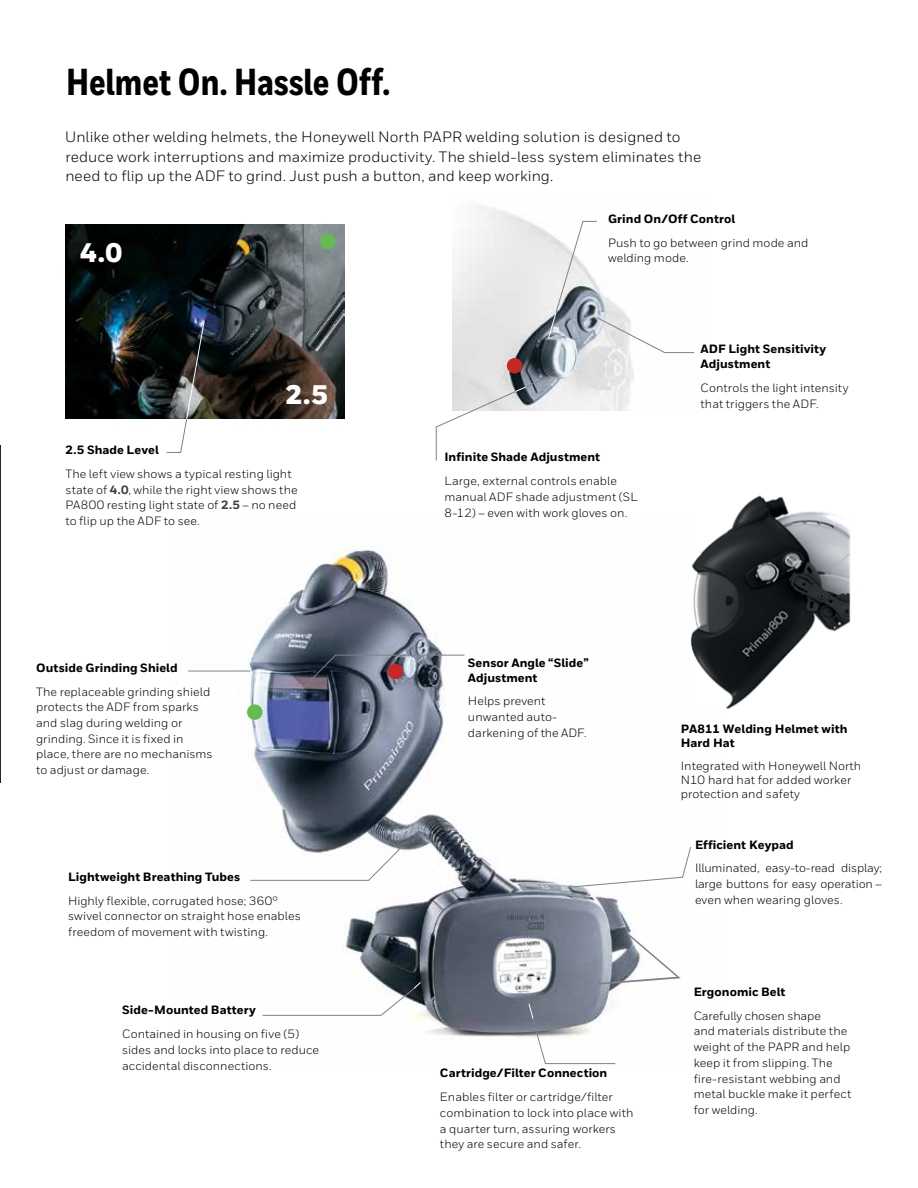
<style>
.page{position:relative;width:918px;height:1188px;background:#fff}
.page>*{position:absolute;margin:0;border:0;box-sizing:border-box;transform-origin:0 0}
.t1{font:800 37.5px "Honeywell Cond";color:#000}
.t2{font:900 26.85px "Honeywell Sans";color:#fff}
.t3{font:15px/19.5px "Honeywell Sans";letter-spacing:.005em;color:#000}
.t4{font:12px/15.8px "Honeywell Sans";letter-spacing:.005em;color:#000}
.t5{font:800 12px/14.4px "Honeywell Sans";letter-spacing:.005em;color:#000}
.s1{font-weight:800;color:#414042}
</style>
<div class="page">
<img style="left:188px;top:547px;width:436px;height:518px">
<img style="left:453px;top:205px;width:241px;height:206px">
<hr style="left:0;top:445px;width:1px;height:338px;background:#000">
<img style="left:65px;top:224px;width:280px;height:195px">
<svg style="left:166px;top:321px;width:39px;height:132px"></svg>
<hr style="left:188px;top:671px;width:62px;height:1px;background:#808285">
<svg style="left:250px;top:847px;width:152px;height:34px"></svg>
<svg style="left:302px;top:654px;width:163px;height:35px;background:#6e7681"></svg>
<svg style="left:262px;top:981px;width:160px;height:35px"></svg>
<svg style="left:528px;top:1003px;width:88px;height:61px"></svg>
<svg style="left:520px;top:819px;width:171px;height:167px"></svg>
<div style="left:247px;top:704px;width:16px;height:16px;background:#64bc50;border-radius:50%"></div>
<div style="left:320px;top:234px;width:15px;height:15px;background:#64bc50;border-radius:50%"></div>
<div style="left:387px;top:664px;width:16px;height:15px;background:#c72827;border-radius:50%"></div>
<div style="left:507px;top:358px;width:15px;height:16px;background:#c72827;border-radius:50%"></div>
<svg style="left:548px;top:221px;width:147px;height:132px"></svg>
<svg style="left:436px;top:375px;width:116px;height:86px"></svg>
<img style="left:690px;top:495px;width:161px;height:214px">
<h1 class="t1" style="left:66px;top:59px;width:326px">Helmet On. Hassle Off.</h1>
<p class="t3" style="left:65px;top:127px;width:637px">Unlike other welding helmets, the Honeywell North PAPR welding solution is designed to reduce work interruptions and maximize productivity. The shield-less system eliminates the need to flip up the ADF to grind. Just push a button, and keep working.</p>
<h2 class="t2" style="left:80px;top:236px;width:44px">4.0</h2>
<h2 class="t2" style="left:285px;top:378px;width:44px">2.5</h2>
<p class="t5" style="left:65px;top:443px;width:95px">2.5 Shade Level</p>
<p class="t4" style="left:65px;top:466px;width:234px">The left view shows a typical resting light state of <span class="s1">4.0</span>, while the right view shows the PA800 resting light state of <span class="s1">2.5</span> – no need to flip up the ADF to see.</p>
<p class="t5" style="left:36px;top:661px;width:143px">Outside Grinding Shield</p>
<p class="t4" style="left:36px;top:684px;width:178px">The replaceable grinding shield protects the ADF from sparks and slag during welding or grinding. Since it is fixed in place, there are no mechanisms to adjust or damage.</p>
<p class="t5" style="left:68px;top:870px;width:174px">Lightweight Breathing Tubes</p>
<p class="t4" style="left:68px;top:893px;width:234px">Highly flexible, corrugated hose; 360° swivel connector on straight hose enables freedom of movement with twisting.</p>
<p class="t5" style="left:122px;top:1003px;width:135px">Side-Mounted Battery</p>
<p class="t4" style="left:122px;top:1026px;width:199px">Contained in housing on five (5) sides and locks into place to reduce accidental disconnections.</p>
<p class="t5" style="left:608px;top:212px;width:129px">Grind On/Off Control</p>
<p class="t4" style="left:608px;top:235px;width:202px">Push to go between grind mode and welding mode.</p>
<p class="t5" style="left:444px;top:450px;width:157px">Infinite Shade Adjustment</p>
<p class="t4" style="left:444px;top:473px;width:195px">Large, external controls enable manual ADF shade adjustment (SL<br>8-12) – even with work gloves on.</p>
<p class="t5" style="left:701px;top:341px;width:127px;line-height:15.8px">ADF Light Sensitivity<br>Adjustment</p>
<p class="t4" style="left:701px;top:380px;width:150px">Controls the light intensity that triggers the ADF.</p>
<p class="t5" style="left:468px;top:656px;width:122px">Sensor Angle “Slide”<br>Adjustment</p>
<p class="t4" style="left:468px;top:693px;width:120px">Helps prevent unwanted auto&shy;darkening of the ADF.</p>
<p class="t5" style="left:440px;top:1066px;width:169px">Cartridge/Filter Connection</p>
<p class="t4" style="left:440px;top:1089px;width:195px">Enables filter or cartridge/filter combination to lock into place with a quarter turn, assuring workers they are secure and safer.</p>
<p class="t5" style="left:681px;top:722px;width:168px">PA811 Welding Helmet with<br>Hard Hat</p>
<p class="t4" style="left:681px;top:758px;width:182px;line-height:14.4px">Integrated with Honeywell North<br>N10 hard hat for added worker protection and safety</p>
<p class="t5" style="left:695px;top:838px;width:100px">Efficient Keypad</p>
<p class="t4" style="left:695px;top:860px;width:189px;text-align:justify">Illuminated, easy-to-read display; large buttons for easy operation – even when wearing gloves.</p>
<p class="t5" style="left:694px;top:985px;width:93px">Ergonomic Belt</p>
<p class="t4" style="left:694px;top:1008px;width:159px">Carefully chosen shape<br>and materials distribute the weight of the PAPR and help keep it from slipping. The fire-resistant webbing and metal buckle make it perfect for welding.</p>
</div>
